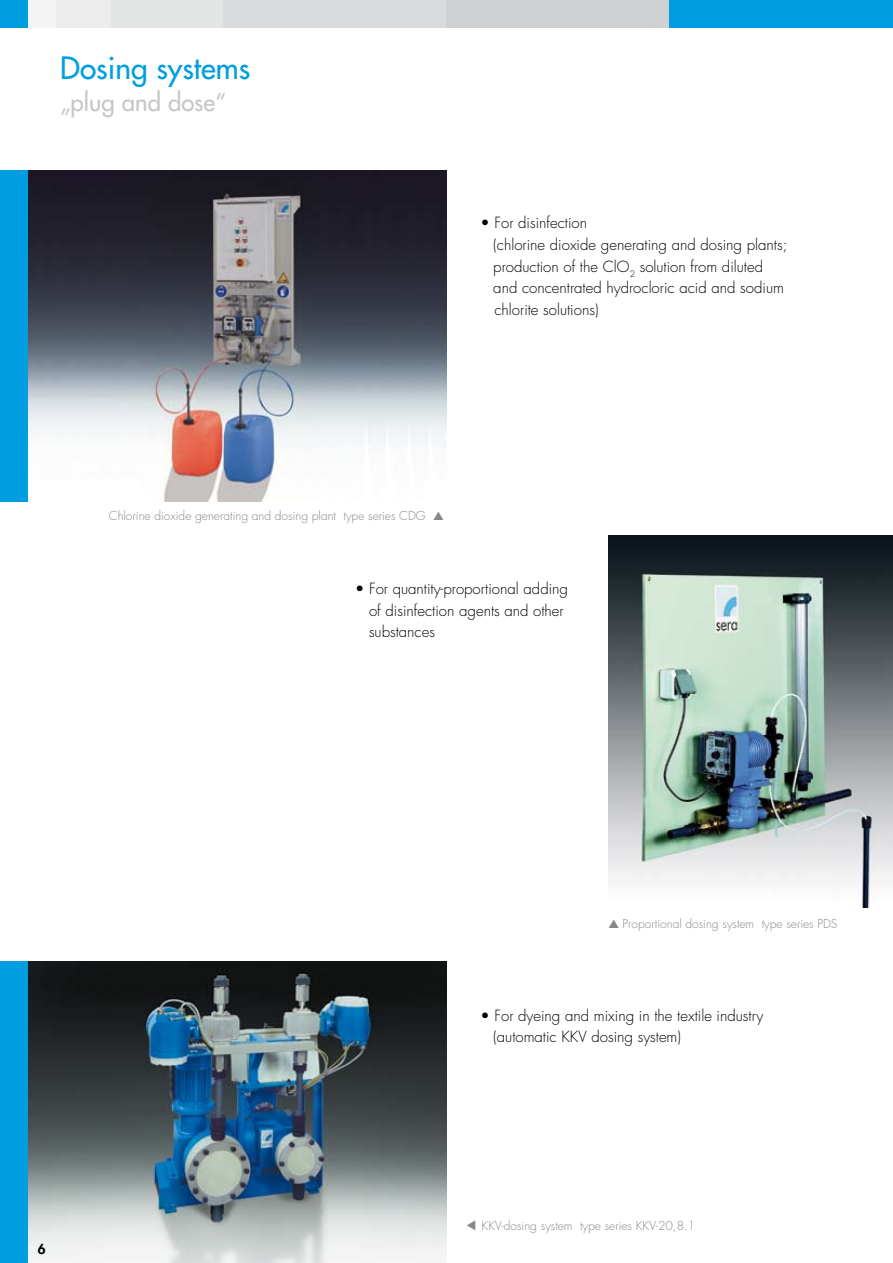
<style>
.page{position:relative;width:893px;height:1263px;background:#fff}
.page>*{position:absolute;margin:0;border:0;box-sizing:border-box;transform-origin:0 0}
.t1{font:30px "Futura";color:#009ee0}
.t2{font:24px "Futura";color:#c5c6c8}
.t3{font:300 15px/21.6px "Futura";color:#000}
.t4{font:800 13.5px "Futura";color:#000}
.t5{font:300 12px "Futura";color:#878889}
</style>
<div class="page">
<div style="left:0;top:0;width:28px;height:28px;background:#009ee0"></div>
<div style="left:28px;top:0;width:28px;height:28px;background:#f4f4f5"></div>
<div style="left:56px;top:0;width:56px;height:28px;background:#ececed"></div>
<div style="left:112px;top:0;width:111px;height:28px;background:#e3e4e4"></div>
<div style="left:223px;top:0;width:223px;height:28px;background:#d9dadb"></div>
<div style="left:446px;top:0;width:224px;height:28px;background:#cfd0d1"></div>
<div style="left:670px;top:0;width:223px;height:28px;background:#009ee0"></div>
<img style="left:28px;top:961px;width:418px;height:302px">
<img style="left:28px;top:170px;width:418px;height:332px">
<div style="left:0;top:170px;width:28px;height:332px;background:#009ee0"></div>
<div style="left:0;top:961px;width:28px;height:302px;background:#009ee0"></div>
<img style="left:608px;top:536px;width:285px;height:371px">
<h1 class="t1" style="left:60px;top:50px;width:192px">Dosing systems</h1>
<h2 class="t2" style="left:60px;top:87px;width:167px">„plug and dose“</h2>
<p class="t3" style="left:493px;top:212px;width:296px;text-indent:-13px">• For disinfection<br>(chlorine dioxide generating and dosing plants; production of the ClO<sub>2</sub> solution from diluted and concentrated hydrocloric acid and sodium chlorite solutions)</p>
<p class="t5" style="left:109px;top:508px;width:337px">Chlorine dioxide generating and dosing plant type series CDG ▲</p>
<p class="t3" style="left:369px;top:578px;width:201px;text-indent:-14px">• For quantity-proportional adding of disinfection agents and other substances</p>
<p class="t4" style="left:38px;top:1240px;width:9px">6</p>
<p class="t5" style="left:608px;top:917px;width:231px">▲ Proportional dosing system type series PDS</p>
<p class="t3" style="left:493px;top:1005px;width:272px;text-indent:-13px">• For dyeing and mixing in the textile industry (automatic KKV dosing system)</p>
<p class="t5" style="left:482px;top:1219px;width:215px">KKV-dosing system type series KKV-20,8.1</p>
</div>
